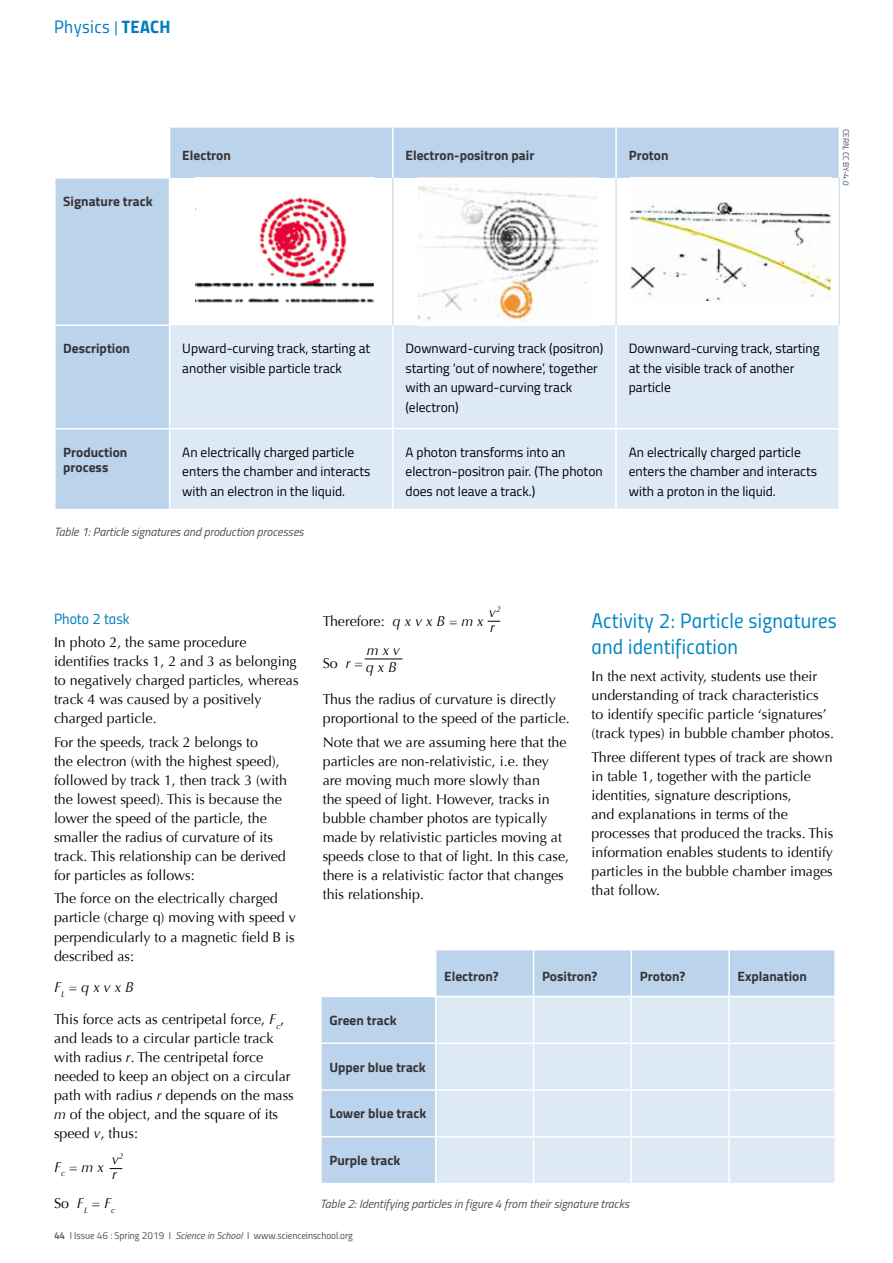
<style>
.page{position:relative;width:893px;height:1263px;background:#fff}
.page>*{position:absolute;margin:0;border:0;box-sizing:border-box;transform-origin:0 0}
.t1{font:21px/25.2px "Titillium Regular Upright";letter-spacing:.01em;color:#0086c3}
.t2{font:18px "Titillium Regular Upright";letter-spacing:.025em;color:#007cbd}
.t3{font:15px "Titillium Regular Upright";color:#007cbd}
.t4{font:14.25px/19px "Optima";color:#000}
.t5{font:italic 14.25px "Optima";color:#000}
.t6{font:13.5px/19.5px "Titillium Web";color:#000}
.t7{font:700 13.5px/15px "Titillium Web";color:#373437}
.t8{font:italic 12px "Titillium Web";color:#504f53}
.t9{font:10.05px "Titillium Regular Upright";color:#504f53}
.t10{font:8.25px "Titillium Web";letter-spacing:-.01em;color:#504f53}
.s1{font-size:15px}
.s2{font-family:"Titillium Bold Upright"}
.s3{font-style:italic}
.s4{font-style:normal}
.s5{font-family:"Titillium Semibold Upright"}
.s6{font-family:"Titillium Web";font-style:italic}
</style>
<div class="page">
<svg style="left:322px;top:950px;width:512px;height:233px;background:#c3d8ed"></svg>
<div style="left:436px;top:997px;width:398px;height:186px;background:#dde9f5"></div>
<hr style="left:435px;top:950px;width:1px;height:46px;background:#fff">
<hr style="left:533px;top:950px;width:1px;height:46px;background:#fff">
<hr style="left:631px;top:950px;width:1px;height:46px;background:#fff">
<hr style="left:728px;top:950px;width:2px;height:46px;background:#fff">
<hr style="left:320px;top:996px;width:116px;height:1px;background:#fff">
<hr style="left:436px;top:996px;width:97px;height:1px;background:#fff">
<hr style="left:435px;top:997px;width:1px;height:45px;background:#fff">
<hr style="left:533px;top:996px;width:98px;height:1px;background:#fff">
<hr style="left:533px;top:997px;width:1px;height:45px;background:#fff">
<hr style="left:631px;top:996px;width:98px;height:1px;background:#fff">
<hr style="left:631px;top:997px;width:1px;height:45px;background:#fff">
<hr style="left:729px;top:996px;width:107px;height:1px;background:#fff">
<hr style="left:728px;top:997px;width:2px;height:45px;background:#fff">
<hr style="left:320px;top:1042px;width:116px;height:2px;background:#fff">
<hr style="left:436px;top:1042px;width:97px;height:2px;background:#fff">
<hr style="left:435px;top:1044px;width:1px;height:45px;background:#fff">
<hr style="left:533px;top:1042px;width:98px;height:2px;background:#fff">
<hr style="left:533px;top:1044px;width:1px;height:45px;background:#fff">
<hr style="left:631px;top:1042px;width:98px;height:2px;background:#fff">
<hr style="left:631px;top:1044px;width:1px;height:45px;background:#fff">
<hr style="left:729px;top:1042px;width:107px;height:2px;background:#fff">
<hr style="left:728px;top:1044px;width:2px;height:45px;background:#fff">
<hr style="left:320px;top:1089px;width:116px;height:2px;background:#fff">
<hr style="left:436px;top:1089px;width:97px;height:2px;background:#fff">
<hr style="left:435px;top:1091px;width:1px;height:45px;background:#fff">
<hr style="left:533px;top:1089px;width:98px;height:2px;background:#fff">
<hr style="left:533px;top:1091px;width:1px;height:45px;background:#fff">
<hr style="left:631px;top:1089px;width:98px;height:2px;background:#fff">
<hr style="left:631px;top:1091px;width:1px;height:45px;background:#fff">
<hr style="left:729px;top:1089px;width:107px;height:2px;background:#fff">
<hr style="left:728px;top:1091px;width:2px;height:45px;background:#fff">
<hr style="left:320px;top:1136px;width:116px;height:1px;background:#fff">
<hr style="left:436px;top:1136px;width:97px;height:1px;background:#fff">
<hr style="left:435px;top:1137px;width:1px;height:46px;background:#fff">
<hr style="left:533px;top:1136px;width:98px;height:1px;background:#fff">
<hr style="left:533px;top:1137px;width:1px;height:46px;background:#fff">
<hr style="left:631px;top:1136px;width:98px;height:1px;background:#fff">
<hr style="left:631px;top:1137px;width:1px;height:46px;background:#fff">
<hr style="left:729px;top:1136px;width:107px;height:1px;background:#fff">
<hr style="left:728px;top:1137px;width:2px;height:46px;background:#fff">
<svg style="left:56px;top:128px;width:782px;height:381px;fill:#bbd3eb"></svg>
<div style="left:170px;top:325px;width:668px;height:184px;background:#dde9f5"></div>
<hr style="left:169px;top:128px;width:1px;height:49px;background:#fff">
<hr style="left:392px;top:128px;width:2px;height:50px;background:#fff">
<hr style="left:615px;top:128px;width:2px;height:50px;background:#fff">
<hr style="left:54px;top:177px;width:116px;height:2px;background:#fff">
<hr style="left:169px;top:179px;width:1px;height:145px;background:#fff">
<hr style="left:54px;top:324px;width:116px;height:2px;background:#fff">
<hr style="left:169px;top:326px;width:1px;height:102px;background:#fff">
<hr style="left:392px;top:325px;width:2px;height:103px;background:#fff">
<hr style="left:615px;top:325px;width:2px;height:103px;background:#fff">
<hr style="left:54px;top:428px;width:116px;height:1px;background:#fff">
<hr style="left:169px;top:429px;width:1px;height:80px;background:#fff">
<hr style="left:392px;top:429px;width:2px;height:80px;background:#fff">
<hr style="left:615px;top:429px;width:2px;height:80px;background:#fff">
<hr style="left:392px;top:178px;width:2px;height:147px;background:#d3e2f3">
<hr style="left:615px;top:178px;width:2px;height:147px;background:#d3e2f3">
<hr style="left:838px;top:178px;width:2px;height:147px;background:#d3e2f3">
<hr style="left:170px;top:428px;width:223px;height:1px;background:#fff">
<hr style="left:393px;top:428px;width:223px;height:1px;background:#fff">
<hr style="left:616px;top:428px;width:224px;height:1px;background:#fff">
<img style="left:196px;top:178px;width:177px;height:140px">
<img style="left:418px;top:178px;width:179px;height:147px">
<img style="left:630px;top:178px;width:202px;height:123px">
<svg style="left:110px;top:1168px;width:12px;height:1px"></svg>
<svg style="left:488px;top:621px;width:12px;height:1px"></svg>
<hr style="left:365px;top:659px;width:37px;height:1px;background:#000">
<p class="t2" style="left:54px;top:14px;width:118px">Physics <span class="s1">|</span> <span class="s2">TEACH</span></p>
<p class="t7" style="left:63px;top:193px;width:91px">Signature track</p>
<p class="t7" style="left:182px;top:147px;width:50px">Electron</p>
<p class="t7" style="left:406px;top:147px;width:130px">Electron-positron pair</p>
<p class="t7" style="left:629px;top:147px;width:41px">Proton</p>
<p class="t10" style="left:852px;top:129px;width:58px;rotate:90deg">CERN, CC BY-4.0</p>
<p class="t7" style="left:63px;top:340px;width:68px">Description</p>
<p class="t6" style="left:182px;top:338px;width:189px">Upward-curving track, starting at another visible particle track</p>
<p class="t6" style="left:406px;top:338px;width:199px">Downward-curving track (positron) starting ‘out of nowhere’, together with an upward-curving track (electron)</p>
<p class="t6" style="left:629px;top:338px;width:192px">Downward-curving track, starting at the visible track of another particle</p>
<p class="t7" style="left:63px;top:444px;width:66px">Production process</p>
<p class="t6" style="left:182px;top:442px;width:190px">An electrically charged particle enters the chamber and interacts with an electron in the liquid.</p>
<p class="t6" style="left:406px;top:442px;width:199px">A photon transforms into an electron-positron pair. (The photon does not leave a track.)</p>
<p class="t6" style="left:629px;top:442px;width:190px">An electrically charged particle enters the chamber and interacts with a proton in the liquid.</p>
<p class="t8" style="left:54px;top:523px;width:251px">Table 1: Particle signatures and production processes</p>
<p class="t3" style="left:54px;top:607px;width:77px">Photo 2 task</p>
<p class="t4" style="left:54px;top:633px;width:246px">In photo 2, the same procedure identifies tracks 1, 2 and 3 as belonging to negatively charged particles, whereas track 4 was caused by a positively charged particle.</p>
<p class="t4" style="left:54px;top:732px;width:235px">For the speeds, track 2 belongs to<br>the electron (with the highest speed), followed by track 1, then track 3 (with the lowest speed). This is because the lower the speed of the particle, the smaller the radius of curvature of its track. This relationship can be derived for particles as follows:</p>
<p class="t4" style="left:54px;top:889px;width:243px">The force on the electrically charged particle (charge q) moving with speed v perpendicularly to a magnetic field B is described as:</p>
<p class="t5" style="left:54px;top:979px;width:81px">F<sub>L</sub> = q x v x B</p>
<p class="t4" style="left:54px;top:1010px;width:241px">This force acts as centripetal force, <span class="s3">F</span><sub>c</sub>, and leads to a circular particle track with radius <span class="s3">r</span>. The centripetal force needed to keep an object on a circular path with radius <span class="s3">r</span> depends on the mass <span class="s3">m</span> of the object, and the square of its speed <span class="s3">v</span>, thus:</p>
<p class="t5" style="left:112px;top:1166px;width:6px">r</p>
<p class="t5" style="left:112px;top:1151px;width:13px">v<sup>2</sup></p>
<p class="t5" style="left:54px;top:1195px;width:63px"><span class="s4">So</span> F<sub>L</sub> = F<sub>c</sub></p>
<p class="t5" style="left:54px;top:1158px;width:51px">F<sub>c</sub> = m x</p>
<p class="t5" style="left:489px;top:603px;width:13px">v<sup>2</sup></p>
<p class="t4" style="left:323px;top:612px;width:174px">Therefore: <span class="s3">q x v x B = m x r</span></p>
<p class="t5" style="left:367px;top:642px;width:35px">m x v</p>
<p class="t4" style="left:323px;top:690px;width:249px">Thus the radius of curvature is directly proportional to the speed of the particle.</p>
<p class="t4" style="left:323px;top:732px;width:248px">Note that we are assuming here that the particles are non-relativistic, i.e. they are moving much more slowly than<br>the speed of light. However, tracks in bubble chamber photos are typically made by relativistic particles moving at speeds close to that of light. In this case, there is a relativistic factor that changes this relationship.</p>
<p class="t5" style="left:323px;top:659px;width:76px"><sup>So</sup> r = q x B</p>
<h1 class="t1" style="left:591px;top:607px;width:247px">Activity 2: Particle signatures and identification</h1>
<p class="t4" style="left:591px;top:667px;width:244px">In the next activity, students use their understanding of track characteristics to identify specific particle ‘signatures’ (track types) in bubble chamber photos.</p>
<p class="t4" style="left:591px;top:747px;width:243px">Three different types of track are shown in table 1, together with the particle identities, signature descriptions,<br>and explanations in terms of the processes that produced the tracks. This information enables students to identify particles in the bubble chamber images that follow.</p>
<p class="t7" style="left:444px;top:968px;width:56px">Electron?</p>
<p class="t7" style="left:542px;top:968px;width:57px">Positron?</p>
<p class="t7" style="left:640px;top:968px;width:47px">Proton?</p>
<p class="t7" style="left:738px;top:968px;width:71px">Explanation</p>
<p class="t7" style="left:329px;top:1012px;width:69px">Green track</p>
<p class="t7" style="left:329px;top:1059px;width:98px">Upper blue track</p>
<p class="t7" style="left:329px;top:1105px;width:98px">Lower blue track</p>
<p class="t7" style="left:329px;top:1152px;width:73px">Purple track</p>
<p class="t8" style="left:320px;top:1195px;width:311px">Table 2: Identifying particles in figure 4 from their signature tracks</p>
<p class="t9" style="left:54px;top:1228px;width:301px"><span class="s5">44</span> I Issue 46 : Spring 2019 I <span class="s6">Science in School</span> I www.scienceinschool.org</p>
</div>
